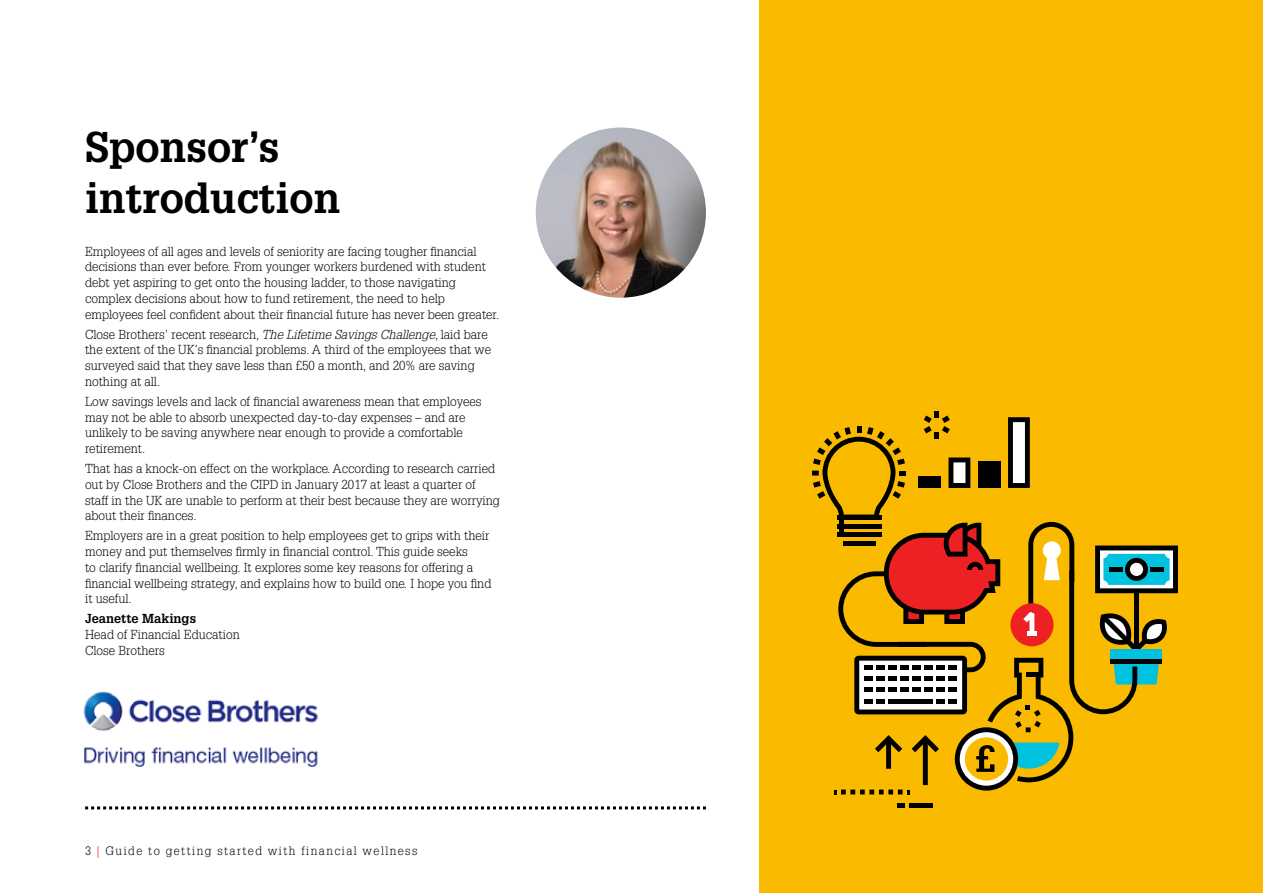
<style>
.page{position:relative;width:1263px;height:893px;background:#fff}
.page>*{position:absolute;margin:0;border:0;box-sizing:border-box;transform-origin:0 0}
.t1{font:700 42px/50.4px "Glypha";color:#000}
.t2{font:300 12.75px/15.8px "Glypha";color:#000}
.t3{font:700 12.75px "Glypha";color:#000}
.t4{font:300 12px "Glypha";letter-spacing:.12em;color:#000}
.s1{font-style:italic}
.s2{color:#ed2124}
</style>
<div class="page">
<img style="left:83px;top:691px;width:235px;height:76px">
<div style="left:759px;top:0;width:504px;height:893px;background:#faba00"></div>
<img style="left:536px;top:128px;width:170px;height:170px;border-radius:85px">
<svg style="left:85px;top:806px;width:621px;height:3px"></svg>
<div style="left:909px;top:803px;width:24px;height:5px;background:#000"></div>
<div style="left:897px;top:803px;width:8px;height:5px;background:#000"></div>
<svg style="left:812px;top:411px;width:366px;height:383px"></svg>
<h1 class="t1" style="left:85px;top:121px;width:257px">Sponsor’s introduction</h1>
<p class="t2" style="left:85px;top:243px;width:416px">Employees of all ages and levels of seniority are facing tougher financial decisions than ever before. From younger workers burdened with student debt yet aspiring to get onto the housing ladder, to those navigating complex decisions about how to fund retirement, the need to help employees feel confident about their financial future has never been greater.</p>
<p class="t2" style="left:85px;top:326px;width:408px">Close Brothers’ recent research, <span class="s1">The Lifetime Savings Challenge</span>, laid bare the extent of the UK’s financial problems. A third of the employees that we surveyed said that they save less than £50 a month, and 20% are saving nothing at all.</p>
<p class="t2" style="left:85px;top:394px;width:398px">Low savings levels and lack of financial awareness mean that employees may not be able to absorb unexpected day-to-day expenses – and are unlikely to be saving anywhere near enough to provide a comfortable retirement.</p>
<p class="t2" style="left:85px;top:461px;width:416px">That has a knock-on effect on the workplace. According to research carried out by Close Brothers and the CIPD in January 2017 at least a quarter of staff in the UK are unable to perform at their best because they are worrying about their finances.</p>
<p class="t2" style="left:85px;top:528px;width:408px">Employers are in a great position to help employees get to grips with their money and put themselves firmly in financial control. This guide seeks<br>to clarify financial wellbeing. It explores some key reasons for offering a financial wellbeing strategy, and explains how to build one. I hope you find it useful.</p>
<p class="t3" style="left:85px;top:611px;width:112px">Jeanette Makings</p>
<p class="t2" style="left:85px;top:627px;width:156px">Head of Financial Education<br>Close Brothers</p>
<p class="t4" style="left:85px;top:844px;width:334px">3 <span class="s2">|</span> Guide to getting started with financial wellness</p>
</div>
